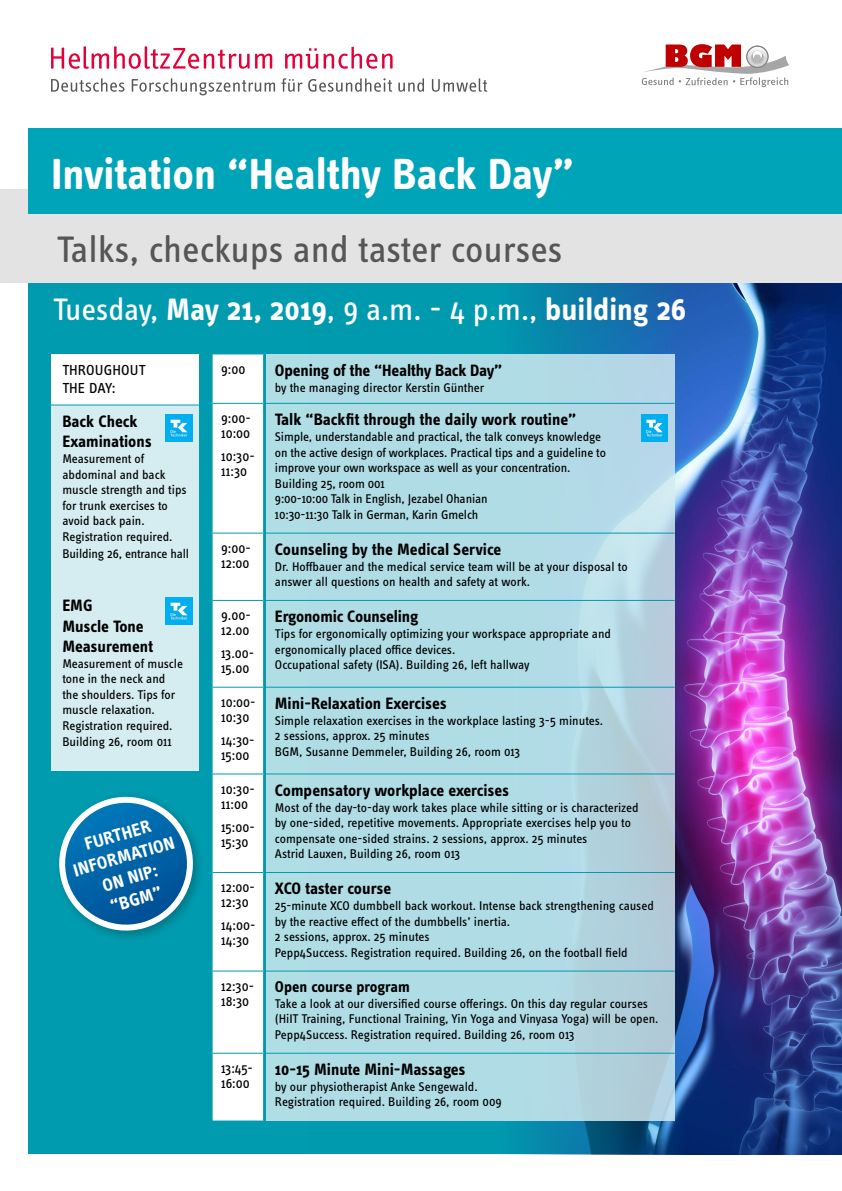
<style>
.page{position:relative;width:842px;height:1191px;background:#fff}
.page>*{position:absolute;margin:0;border:0;box-sizing:border-box;transform-origin:0 0}
.t1{font:700 45px "Info OT Text";letter-spacing:-.01em;color:#fff}
.t2{font:38px "Info OT Text";letter-spacing:-.005em;color:#565656}
.t3{font:32px "Info OT Text";letter-spacing:-.01em;color:#fff}
.t4{font:700 18.5px/22.2px "Info OT Text";color:#fff;text-align:center}
.t5{font:700 17px/20.4px "Info OT Text";letter-spacing:-.01em;color:#000}
.t6{font:700 16px "Info OT Text";color:#000}
.t7{font:15px/18px "Info OT Text";letter-spacing:.01em;color:#000}
.t8{font:14px/15px "Info OT Text";color:#000}
.t9{font:13px/15.6px "Info OT Text";color:#000}
.s1{font-weight:700}
</style>
<div class="page">
<div style="left:28px;top:281px;width:814px;height:873px;background:#009baf"></div>
<img style="left:308px;top:283px;width:534px;height:872px">
<div style="left:266px;top:354px;width:409px;height:766px;background:linear-gradient(to right,#aee1e7,#b4d4e1)"></div>
<div style="left:0;top:189px;width:842px;height:94px;background:#e3e3e3"></div>
<svg style="left:642px;top:44px;width:147px;height:43px"></svg>
<div style="left:753px;top:51px;width:9px;height:9px;background:#fff;border-radius:50%"></div>
<div style="left:754px;top:54px;width:7px;height:7px;background:#b9b9b9;border-radius:50%"></div>
<div style="left:28px;top:129px;width:814px;height:85px;background:#00a4b8"></div>
<svg style="left:51px;top:46px;width:221px;height:23px"></svg>
<svg style="left:324px;top:47px;width:69px;height:22px"></svg>
<svg style="left:285px;top:48px;width:33px;height:21px"></svg>
<svg style="left:51px;top:78px;width:436px;height:17px"></svg>
<div style="left:51px;top:405px;width:147px;height:366px;background:#d5ecf1"></div>
<div style="left:213px;top:354px;width:50px;height:766px;background:#fff"></div>
<hr style="left:213px;top:403px;width:51px;height:1px;background:#009baf">
<hr style="left:213px;top:532px;width:51px;height:1px;background:#009baf">
<hr style="left:213px;top:773px;width:51px;height:1px;background:#009baf">
<hr style="left:213px;top:970px;width:51px;height:1px;background:#009baf">
<hr style="left:213px;top:600px;width:51px;height:1px;background:#009baf">
<hr style="left:213px;top:686px;width:51px;height:1px;background:#009baf">
<hr style="left:213px;top:872px;width:51px;height:1px;background:#009baf">
<hr style="left:213px;top:1052px;width:51px;height:1px;background:#009baf">
<hr style="left:264px;top:403px;width:411px;height:1px;background:#009baf">
<hr style="left:264px;top:532px;width:411px;height:1px;background:#009baf">
<hr style="left:264px;top:600px;width:411px;height:1px;background:#009baf">
<hr style="left:264px;top:686px;width:411px;height:1px;background:#009baf">
<hr style="left:264px;top:773px;width:411px;height:1px;background:#009baf">
<hr style="left:264px;top:872px;width:411px;height:1px;background:#009baf">
<hr style="left:264px;top:970px;width:411px;height:1px;background:#009baf">
<hr style="left:264px;top:1052px;width:411px;height:1px;background:#009baf">
<div style="left:51px;top:354px;width:147px;height:50px;background:#fff"></div>
<img style="left:166px;top:415px;width:26px;height:26px">
<img style="left:166px;top:598px;width:26px;height:26px">
<img style="left:641px;top:415px;width:27px;height:26px">
<svg style="left:59px;top:796px;width:138px;height:139px"></svg>
<h1 class="t1" style="left:51px;top:146px;width:524px">Invitation “Healthy Back Day”</h1>
<h2 class="t2" style="left:57px;top:226px;width:507px">Talks, checkups and taster courses</h2>
<h3 class="t3" style="left:53px;top:290px;width:635px">Tuesday, <span class="s1">May 21, 2019</span>, 9 a.m. - 4 p.m., <span class="s1">building 26</span></h3>
<p class="t7" style="left:62px;top:360px;width:84px">THROUGHOUT<br>THE DAY:</p>
<p class="t8" style="left:221px;top:361px;width:26px">9:00</p>
<h3 class="t5" style="left:275px;top:360px;width:229px">Opening of the “Healthy Back Day”</h3>
<p class="t9" style="left:275px;top:379px;width:211px">by the managing director Kerstin Günther</p>
<p class="t8" style="left:221px;top:410px;width:31px">9:00-<br>10:00</p>
<p class="t8" style="left:221px;top:448px;width:35px">10:30-<br>11:30</p>
<h3 class="t5" style="left:275px;top:409px;width:303px">Talk “Backfit through the daily work routine”</h3>
<p class="t9" style="left:275px;top:428px;width:332px">Simple, understandable and practical, the talk conveys knowledge on the active design of workplaces. Practical tips and a guideline to improve your own workspace as well as your concentration.<br>Building 25, room 001<br>9:00-10:00 Talk in English, Jezabel Ohanian<br>10:30-11:30 Talk in German, Karin Gmelch</p>
<h3 class="t5" style="left:62px;top:411px;width:91px">Back Check<br>Examinations</h3>
<p class="t9" style="left:62px;top:450px;width:126px">Measurement of abdominal and back muscle strength and tips for trunk exercises to avoid back pain.<br>Registration required.</p>
<p class="t9" style="left:62px;top:545px;width:128px">Building 26, entrance hall</p>
<h3 class="t5" style="left:62px;top:595px;width:92px">EMG<br>Muscle Tone<br>Measurement</h3>
<p class="t9" style="left:62px;top:655px;width:122px">Measurement of muscle tone in the neck and the shoulders. Tips for muscle relaxation.<br>Registration required.<br>Building 26, room 011</p>
<p class="t8" style="left:221px;top:540px;width:31px">9:00-<br>12:00</p>
<h3 class="t5" style="left:275px;top:539px;width:228px">Counseling by the Medical Service</h3>
<p class="t9" style="left:275px;top:558px;width:354px">Dr. Hoffbauer and the medical service team will be at your disposal to answer all questions on health and safety at work.</p>
<h3 class="t5" style="left:275px;top:606px;width:145px">Ergonomic Counseling</h3>
<p class="t9" style="left:275px;top:625px;width:338px">Tips for ergonomically optimizing your workspace appropriate and ergonomically placed office devices.<br>Occupational safety (ISA). Building 26, left hallway</p>
<p class="t8" style="left:221px;top:607px;width:31px">9.00-<br>12.00</p>
<p class="t8" style="left:221px;top:645px;width:35px">13.00-<br>15.00</p>
<h3 class="t5" style="left:275px;top:693px;width:173px">Mini-Relaxation Exercises</h3>
<p class="t9" style="left:275px;top:712px;width:330px">Simple relaxation exercises in the workplace lasting 3-5 minutes.<br>2 sessions, approx. 25 minutes<br>BGM, Susanne Demmeler, Building 26, room 013</p>
<p class="t8" style="left:221px;top:694px;width:36px">10:00-<br>10:30</p>
<p class="t8" style="left:221px;top:732px;width:35px">14:30-<br>15:00</p>
<h3 class="t4" style="left:65px;top:838px;width:106px;rotate:-16deg">FURTHER<br>INFORMATION<br>ON NIP: “BGM”</h3>
<p class="t8" style="left:221px;top:781px;width:35px">10:30-<br>11:00</p>
<p class="t8" style="left:221px;top:819px;width:35px">15:00-<br>15:30</p>
<p class="t8" style="left:221px;top:879px;width:35px">12:00-<br>12:30</p>
<p class="t8" style="left:221px;top:917px;width:36px">14:00-<br>14:30</p>
<h3 class="t5" style="left:275px;top:779px;width:236px">Compensatory workplace exercises</h3>
<p class="t9" style="left:275px;top:799px;width:365px">Most of the day-to-day work takes place while sitting or is characterized by one-sided, repetitive movements. Appropriate exercises help you to compensate one-sided strains. 2 sessions, approx. 25 minutes<br>Astrid Lauxen, Building 26, room 013</p>
<h3 class="t5" style="left:275px;top:878px;width:118px">XCO taster course</h3>
<p class="t9" style="left:275px;top:897px;width:380px">25-minute XCO dumbbell back workout. Intense back strengthening caused by the reactive effect of the dumbbells’ inertia.<br>2 sessions, approx. 25 minutes<br>Pepp4Success. Registration required. Building 26, on the football field</p>
<p class="t8" style="left:221px;top:978px;width:34px">12:30-<br>18:30</p>
<p class="t6" style="left:275px;top:977px;width:136px">Open course program</p>
<p class="t9" style="left:275px;top:995px;width:385px">Take a look at our diversified course offerings. On this day regular courses (HiIT Training, Functional Training, Yin Yoga and Vinyasa Yoga) will be open.<br>Pepp4Success. Registration required. Building 26, room 013</p>
<p class="t8" style="left:221px;top:1060px;width:33px">13:45-<br>16:00</p>
<h3 class="t5" style="left:275px;top:1059px;width:192px">10-15 Minute Mini-Massages</h3>
<p class="t9" style="left:275px;top:1078px;width:228px">by our physiotherapist Anke Sengewald.<br>Registration required. Building 26, room 009</p>
</div>
